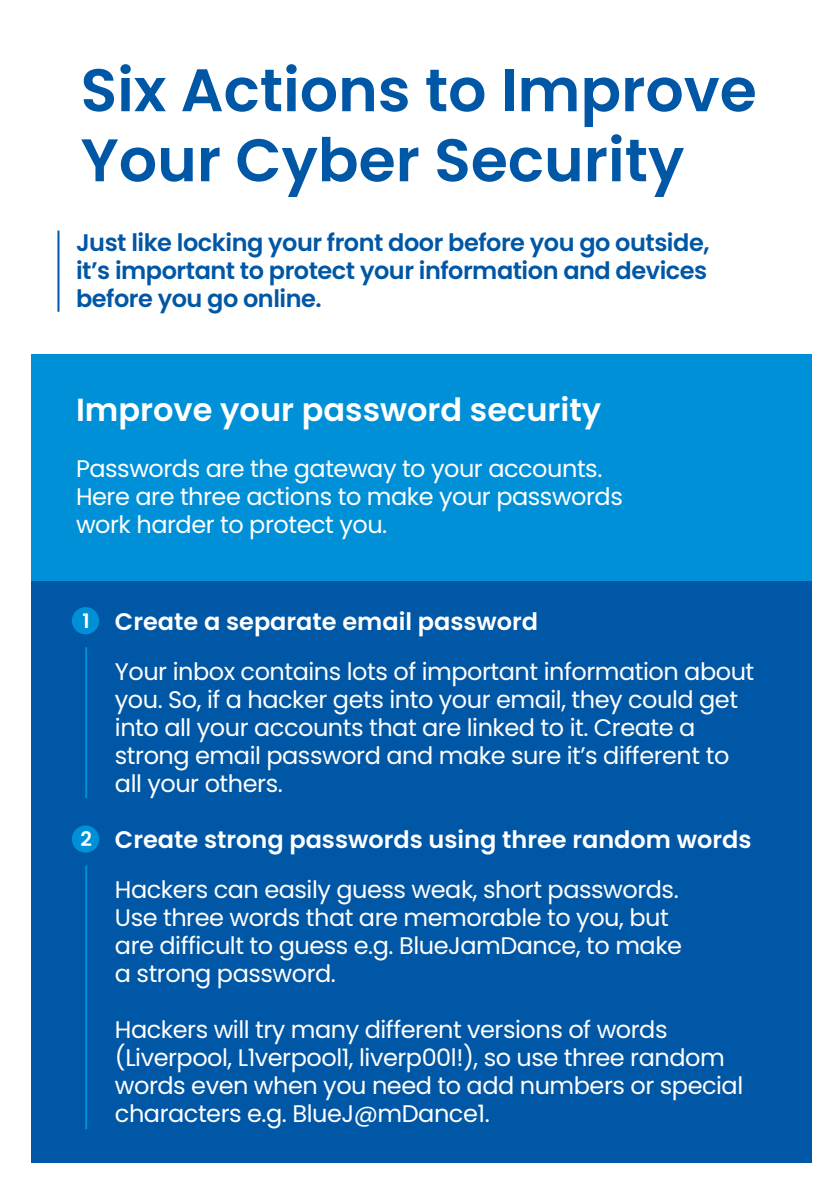
<style>
.page{position:relative;width:840px;height:1191px;background:#fff}
.page>*{position:absolute;margin:0;border:0;box-sizing:border-box;transform-origin:0 0}
.t1{font:600 60px/70px "Poppins";color:#0057a5}
.t2{font:600 32px "Poppins";color:#fff}
.t3{font:24px/28px "Poppins";letter-spacing:-.02em;color:#fff}
.t4{font:600 24px/28px "Poppins";letter-spacing:-.02em;color:#0057a5;text-align:justify}
.t5{font:600 24px "Poppins";color:#fff}
.t6{font:600 20px "Poppins";color:#fff}
</style>
<div class="page">
<div style="left:32px;top:580px;width:779px;height:582px;background:#0057a5"></div>
<div style="left:32px;top:354px;width:779px;height:226px;background:#0090d7"></div>
<hr style="left:57px;top:230px;width:2px;height:82px;background:#0057a5">
<hr style="left:85px;top:647px;width:2px;height:151px;background:#0090d7">
<div style="left:72px;top:607px;width:27px;height:27px;background:#0090d7;border-radius:50%"></div>
<hr style="left:85px;top:865px;width:2px;height:264px;background:#0090d7">
<div style="left:72px;top:825px;width:27px;height:27px;background:#0090d7;border-radius:50%"></div>
<h1 class="t1" style="left:81px;top:55px;width:677px">Six Actions to Improve<br>Your Cyber Security</h1>
<p class="t4" style="left:76px;top:228px;width:634px">Just like locking your front door before you go outside, it’s important to protect your information and devices before you go online.</p>
<h2 class="t2" style="left:76px;top:391px;width:526px">Improve your password security</h2>
<p class="t3" style="left:76px;top:455px;width:548px">Passwords are the gateway to your accounts.<br>Here are three actions to make your passwords work harder to protect you.</p>
<p class="t6" style="left:83px;top:609px;width:9px">1</p>
<p class="t6" style="left:80px;top:828px;width:13px">2</p>
<p class="t5" style="left:115px;top:607px;width:424px">Create a separate email password</p>
<p class="t3" style="left:115px;top:657px;width:640px">Your inbox contains lots of important information about you. So, if a hacker gets into your email, they could get into all your accounts that are linked to it. Create a strong email password and make sure it’s different to all your others.</p>
<p class="t5" style="left:115px;top:825px;width:637px">Create strong passwords using three random words</p>
<p class="t3" style="left:115px;top:875px;width:568px">Hackers can easily guess weak, short passwords.<br>Use three words that are memorable to you, but are difficult to guess e.g. BlueJamDance, to make a strong password.</p>
<p class="t3" style="left:115px;top:1015px;width:629px">Hackers will try many different versions of words (Liverpool, L1verpool1, liverp00l!), so use three random words even when you need to add numbers or special characters e.g. BlueJ@mDance1.</p>
</div>
